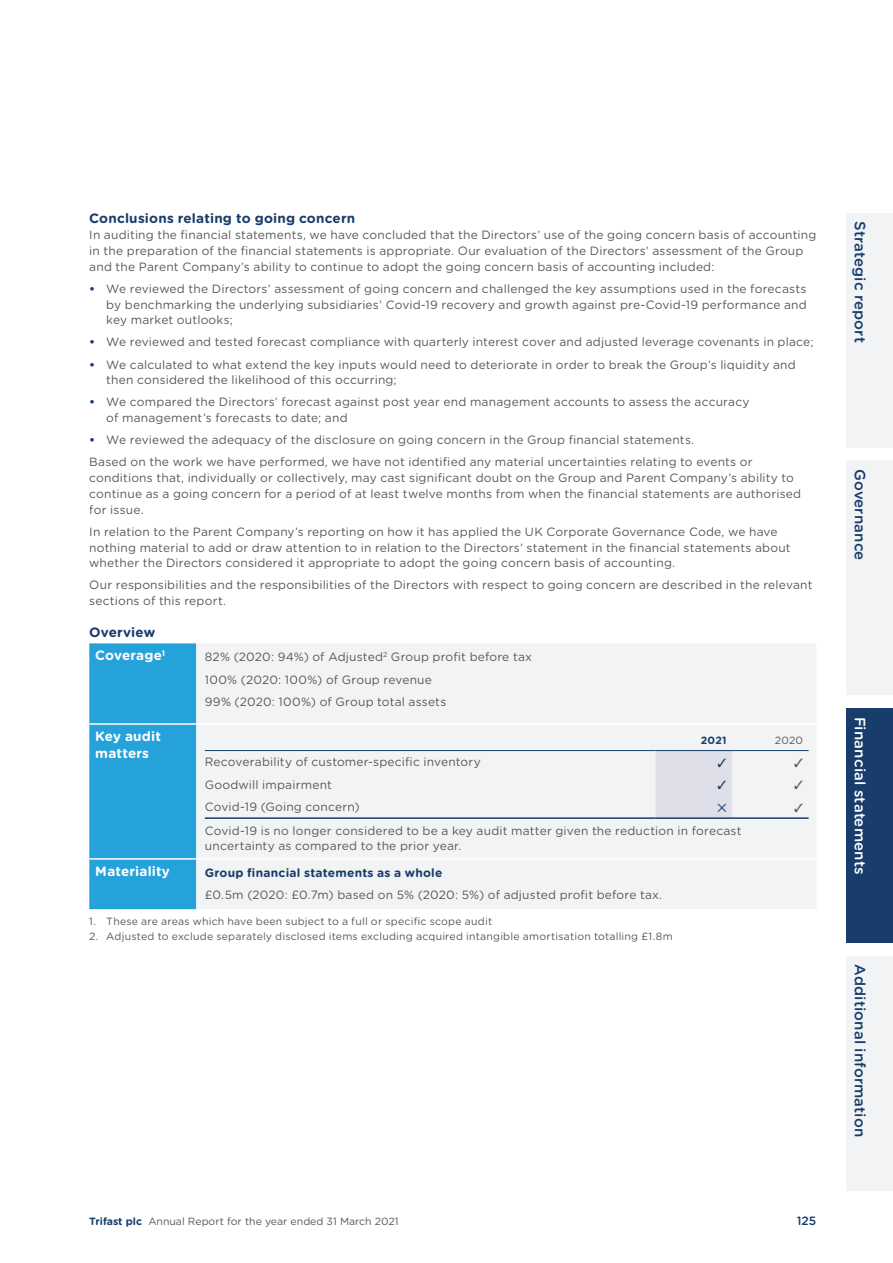
<style>
.page{position:relative;width:893px;height:1263px;background:#fff}
.page>*{position:absolute;margin:0;border:0;box-sizing:border-box;transform-origin:0 0}
.t1{font:500 15px "Gotham Rounded";letter-spacing:.005em;color:#183c6b}
.t2{font:500 15px "Gotham Rounded";letter-spacing:.01em;color:#fff}
.t3{font:700 13.5px/22.8px "Gotham Rounded";letter-spacing:.015em;color:#183c6b}
.t4{font:700 13.5px/17.2px "Gotham Rounded";letter-spacing:.01em;color:#fff}
.t5{font:12px/15.8px "Gotham Rounded";letter-spacing:.015em;color:#57585a}
.t6{font:700 12px "Gotham Rounded";letter-spacing:.02em;color:#183c6b}
.t7{font:500 12px "Gotham Rounded";color:#183c6b}
.t8{font:10.5px "Gotham Rounded";letter-spacing:.02em;color:#57585a}
.t9{font:10.5px "Gotham Rounded";color:#57585a}
.t10{font:700 10.5px "Gotham Rounded";color:#183c6b}
.s1{font-weight:700;color:#183c6b}
.s2{color:#fff}
</style>
<div class="page">
<div style="left:846px;top:213px;width:47px;height:235px;background:#f2f3f4"></div>
<div style="left:846px;top:460px;width:47px;height:235px;background:#f2f3f4"></div>
<div style="left:846px;top:708px;width:47px;height:235px;background:#183c6b"></div>
<div style="left:846px;top:956px;width:47px;height:235px;background:#f2f3f4"></div>
<div style="left:89px;top:643px;width:107px;height:266px;background:#26a2db"></div>
<div style="left:196px;top:643px;width:620px;height:266px;background:#f2f3f4"></div>
<hr style="left:89px;top:723px;width:107px;height:2px;background:#fff">
<hr style="left:196px;top:723px;width:620px;height:2px;background:#fff">
<hr style="left:89px;top:858px;width:107px;height:2px;background:#fff">
<hr style="left:196px;top:858px;width:620px;height:2px;background:#fff">
<hr style="left:205px;top:750px;width:451px;height:1px;background:#183c6b">
<hr style="left:732px;top:750px;width:77px;height:1px;background:#183c6b">
<hr style="left:205px;top:817px;width:451px;height:2px;background:#183c6b">
<hr style="left:656px;top:817px;width:76px;height:2px;background:#183c6b">
<hr style="left:732px;top:817px;width:77px;height:2px;background:#183c6b">
<svg style="left:794px;top:758px;width:9px;height:9px"></svg>
<svg style="left:794px;top:781px;width:9px;height:8px"></svg>
<div style="left:656px;top:750px;width:76px;height:68px;background:#dedfe8"></div>
<svg style="left:794px;top:803px;width:9px;height:9px"></svg>
<p class="t3" style="left:89px;top:207px;width:267px">Conclusions relating to going concern</p>
<p class="t5" style="left:89px;top:226px;width:729px">In auditing the financial statements, we have concluded that the Directors’ use of the going concern basis of accounting in the preparation of the financial statements is appropriate. Our evaluation of the Directors’ assessment of the Group and the Parent Company’s ability to continue to adopt the going concern basis of accounting included:</p>
<p class="t5" style="left:106px;top:280px;width:702px;text-align:justify;text-indent:-17px"><span class="s1">•</span> We reviewed the Directors’ assessment of going concern and challenged the key assumptions used in the forecasts by benchmarking the underlying subsidiaries’ Covid-19 recovery and growth against pre-Covid-19 performance and key market outlooks;</p>
<p class="t5" style="left:89px;top:334px;width:726px"><span class="s1">•</span> We reviewed and tested forecast compliance with quarterly interest cover and adjusted leverage covenants in place;</p>
<p class="t5" style="left:106px;top:356px;width:691px;text-indent:-17px"><span class="s1">•</span> We calculated to what extend the key inputs would need to deteriorate in order to break the Group’s liquidity and then considered the likelihood of this occurring;</p>
<p class="t5" style="left:106px;top:394px;width:645px;text-indent:-17px"><span class="s1">•</span> We compared the Directors’ forecast against post year end management accounts to assess the accuracy of management’s forecasts to date; and</p>
<p class="t5" style="left:89px;top:428px;width:665px;line-height:22.2px"><span class="s1">•</span> We reviewed the adequacy of the disclosure on going concern in the Group financial statements.<br>Based on the work we have performed, we have not identified any material uncertainties relating to events or</p>
<p class="t5" style="left:89px;top:469px;width:713px">conditions that, individually or collectively, may cast significant doubt on the Group and Parent Company’s ability to continue as a going concern for a period of at least twelve months from when the financial statements are authorised for issue.</p>
<p class="t5" style="left:89px;top:523px;width:703px">In relation to the Parent Company’s reporting on how it has applied the UK Corporate Governance Code, we have nothing material to add or draw attention to in relation to the Directors’ statement in the financial statements about whether the Directors considered it appropriate to adopt the going concern basis of accounting.</p>
<p class="t5" style="left:89px;top:577px;width:725px">Our responsibilities and the responsibilities of the Directors with respect to going concern are described in the relevant sections of this report.</p>
<p class="t3" style="left:95px;top:621px;width:71px;text-indent:-6px">Overview<br><span class="s2">Coverage</span><sup>1</sup></p>
<p class="t5" style="left:205px;top:646px;width:329px;line-height:22.2px">82% (2020: 94%) of Adjusted<sup>2</sup> Group profit before tax<br>100% (2020: 100%) of Group revenue<br>99% (2020: 100%) of Group total assets</p>
<p class="t4" style="left:95px;top:727px;width:67px">Key audit matters</p>
<p class="t10" style="left:701px;top:733px;width:27px">2021</p>
<p class="t8" style="left:775px;top:733px;width:30px">2020</p>
<p class="t5" style="left:205px;top:753px;width:277px">Recoverability of customer-specific inventory</p>
<p class="t5" style="left:205px;top:776px;width:129px">Goodwill impairment</p>
<p class="t5" style="left:205px;top:798px;width:156px">Covid-19 (Going concern)</p>
<p class="t5" style="left:205px;top:822px;width:538px">Covid-19 is no longer considered to be a key audit matter given the reduction in forecast uncertainty as compared to the prior year.</p>
<p class="t4" style="left:95px;top:862px;width:76px">Materiality</p>
<p class="t6" style="left:205px;top:864px;width:239px">Group financial statements as a whole</p>
<p class="t5" style="left:205px;top:886px;width:459px">£0.5m (2020: £0.7m) based on 5% (2020: 5%) of adjusted profit before tax.</p>
<p class="t8" style="left:89px;top:914px;width:404px">1. These are areas which have been subject to a full or specific scope audit</p>
<p class="t8" style="left:89px;top:929px;width:585px">2. Adjusted to exclude separately disclosed items excluding acquired intangible amortisation totalling £1.8m</p>
<p class="t9" style="left:89px;top:1214px;width:311px"><span class="s1">Trifast plc</span> Annual Report for the year ended 31 March 2021</p>
<p class="t7" style="left:797px;top:1212px;width:21px">125</p>
<p class="t1" style="left:871px;top:221px;width:124px;rotate:90deg">Strategic report</p>
<p class="t1" style="left:871px;top:469px;width:93px;rotate:90deg">Governance</p>
<p class="t2" style="left:871px;top:716px;width:160px;rotate:90deg">Financial statements</p>
<p class="t1" style="left:871px;top:964px;width:174px;rotate:90deg">Additional information</p>
</div>
